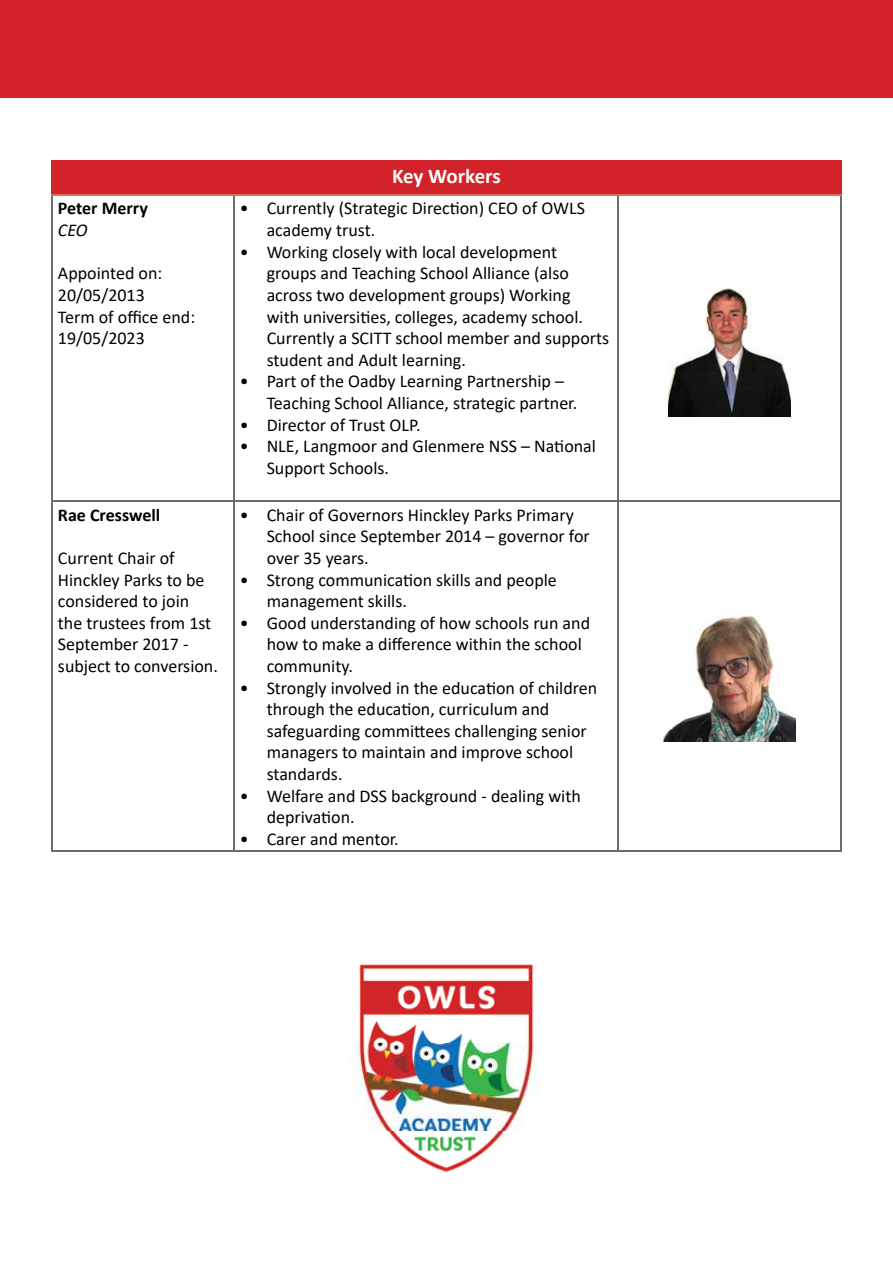
<style>
.page{position:relative;width:893px;height:1263px;background:#fff}
.page>*{position:absolute;margin:0;border:0;box-sizing:border-box;transform-origin:0 0}
.t1{font:700 21px "Calibri";letter-spacing:-.01em;color:#fff}
.t2{font:18px/21.6px "Calibri";color:#000}
.t3{font:700 18px "Calibri";color:#000}
.t4{font:italic 18px "Calibri";color:#000}
</style>
<div class="page">
<div style="left:0;top:0;width:893px;height:98px;background:#d2232a"></div>
<div style="left:52px;top:161px;width:789px;height:34px;background:#d2232a"></div>
<hr style="left:51px;top:196px;width:2px;height:305px;background:#6d6e71">
<hr style="left:233px;top:196px;width:1px;height:305px;background:#6d6e71">
<hr style="left:617px;top:196px;width:2px;height:305px;background:#6d6e71">
<hr style="left:840px;top:196px;width:2px;height:305px;background:#6d6e71">
<hr style="left:51px;top:501px;width:183px;height:1px;background:#6d6e71">
<hr style="left:51px;top:502px;width:2px;height:348px;background:#6d6e71">
<hr style="left:234px;top:501px;width:384px;height:1px;background:#6d6e71">
<hr style="left:233px;top:502px;width:1px;height:348px;background:#6d6e71">
<hr style="left:618px;top:501px;width:224px;height:1px;background:#6d6e71">
<hr style="left:617px;top:502px;width:2px;height:348px;background:#6d6e71">
<hr style="left:840px;top:502px;width:2px;height:348px;background:#6d6e71">
<hr style="left:51px;top:850px;width:183px;height:2px;background:#6d6e71">
<hr style="left:234px;top:850px;width:384px;height:2px;background:#6d6e71">
<hr style="left:618px;top:850px;width:224px;height:2px;background:#6d6e71">
<hr style="left:51px;top:160px;width:183px;height:2px;background:#d2232a">
<hr style="left:51px;top:162px;width:2px;height:32px;background:#d2232a">
<hr style="left:234px;top:160px;width:384px;height:2px;background:#d2232a">
<hr style="left:618px;top:160px;width:224px;height:2px;background:#d2232a">
<hr style="left:840px;top:162px;width:2px;height:32px;background:#d2232a">
<hr style="left:51px;top:194px;width:183px;height:2px;background:#dd6d54">
<hr style="left:234px;top:194px;width:384px;height:2px;background:#dd6d54">
<hr style="left:618px;top:194px;width:224px;height:2px;background:#dd6d54">
<img style="left:668px;top:287px;width:122px;height:129px">
<img style="left:663px;top:615px;width:132px;height:127px">
<img style="left:351px;top:964px;width:188px;height:209px">
<p class="t3" style="left:58px;top:196px;width:91px">Peter Merry</p>
<p class="t4" style="left:58px;top:218px;width:31px">CEO</p>
<p class="t2" style="left:58px;top:262px;width:139px">Appointed on:<br>20/05/2013<br>Term of office end:<br>19/05/2023</p>
<p class="t3" style="left:58px;top:502px;width:104px">Rae Cresswell</p>
<p class="t2" style="left:58px;top:547px;width:161px">Current Chair of<br>Hinckley Parks to be considered to join the trustees from 1st<br>September 2017 - subject to conversion.</p>
<p class="t1" style="left:392px;top:161px;width:110px">Key Workers</p>
<p class="t2" style="left:267px;top:197px;width:320px;text-indent:-27px">• Currently (Strategic Direction) CEO of OWLS academy trust.</p>
<p class="t2" style="left:267px;top:240px;width:344px;text-indent:-27px">• Working closely with local development groups and Teaching School Alliance (also across two development groups) Working<br>with universities, colleges, academy school.<br>Currently a SCITT school member and supports student and Adult learning.</p>
<p class="t2" style="left:267px;top:370px;width:312px;text-indent:-27px">• Part of the Oadby Learning Partnership –<br>Teaching School Alliance, strategic partner.</p>
<p class="t2" style="left:240px;top:413px;width:182px">• Director of Trust OLP.</p>
<p class="t2" style="left:267px;top:435px;width:331px;text-indent:-27px">• NLE, Langmoor and Glenmere NSS – National<br>Support Schools.</p>
<p class="t2" style="left:267px;top:504px;width:325px;text-indent:-27px">• Chair of Governors Hinckley Parks Primary<br>School since September 2014 – governor for over 35 years.</p>
<p class="t2" style="left:267px;top:568px;width:292px;text-indent:-27px">• Strong communication skills and people management skills.</p>
<p class="t2" style="left:267px;top:612px;width:325px;text-indent:-27px">• Good understanding of how schools run and how to make a difference within the school community.</p>
<p class="t2" style="left:267px;top:676px;width:332px;text-indent:-27px">• Strongly involved in the education of children through the education, curriculum and safeguarding committees challenging senior managers to maintain and improve school standards.</p>
<p class="t2" style="left:267px;top:784px;width:316px;text-indent:-27px">• Welfare and DSS background - dealing with deprivation.</p>
<p class="t2" style="left:240px;top:828px;width:161px">• Carer and mentor.</p>
</div>
